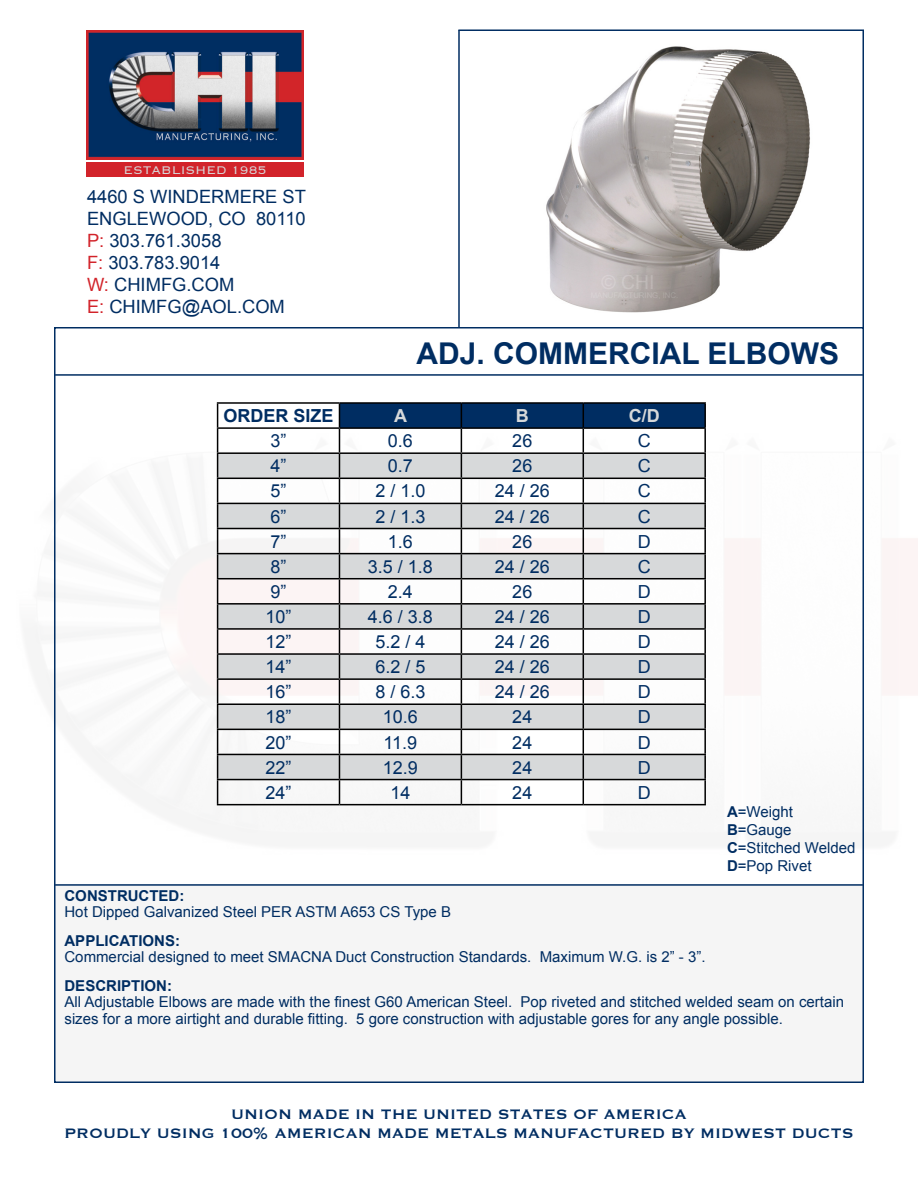
<style>
.page{position:relative;width:918px;height:1188px;background:#fff}
.page>*{position:absolute;margin:0;border:0;box-sizing:border-box;transform-origin:0 0}
.t1{font:700 30px "Arial";color:#002d62}
.t2{font:18.3px/22px "Arial";color:#002d62}
.t3{font:18px "Arial";color:#002d62}
.t4{font:18px/19.5px "Copperplate";color:#002d62;text-align:center}
.t5{font:700 18px "Arial";color:#002d62}
.t6{font:700 18px "Arial";color:#d7d9da}
.t7{font:15px/18px "Arial";color:#002d62}
.t8{font:700 15px "Arial";color:#002d62}
.t9{font:300 14.55px "Copperplate";color:#d7d9da}
.s1{color:#d2232a}
.s2{font-weight:700}
</style>
<div class="page">
<img style="left:35px;top:415px;width:883px;height:418px">
<div style="left:55px;top:885px;width:808px;height:197px;background:#f5f5f5"></div>
<div style="left:87px;top:162px;width:217px;height:14px;background:#d2232a"></div>
<img style="left:87px;top:30px;width:217px;height:130px">
<img style="left:546px;top:46px;width:264px;height:267px">
<hr style="left:55px;top:374px;width:808px;height:2px;background:#002d62">
<hr style="left:55px;top:884px;width:808px;height:2px;background:#002d62">
<svg style="left:218px;top:454px;width:121px;height:325px;fill:#d7d9da"></svg>
<hr style="left:217px;top:402px;width:122px;height:2px;background:#000">
<hr style="left:339px;top:402px;width:122px;height:2px;background:#000">
<hr style="left:461px;top:402px;width:122px;height:2px;background:#000">
<hr style="left:583px;top:402px;width:123px;height:2px;background:#000">
<hr style="left:704px;top:404px;width:2px;height:23px;background:#000">
<hr style="left:217px;top:427px;width:122px;height:2px;background:#000">
<hr style="left:583px;top:427px;width:123px;height:2px;background:#000">
<hr style="left:704px;top:429px;width:2px;height:23px;background:#000">
<hr style="left:217px;top:452px;width:122px;height:2px;background:#000">
<hr style="left:583px;top:452px;width:123px;height:2px;background:#000">
<hr style="left:704px;top:454px;width:2px;height:24px;background:#000">
<hr style="left:217px;top:478px;width:122px;height:1px;background:#000">
<hr style="left:583px;top:478px;width:123px;height:1px;background:#000">
<hr style="left:704px;top:479px;width:2px;height:24px;background:#000">
<hr style="left:217px;top:503px;width:122px;height:1px;background:#000">
<hr style="left:583px;top:503px;width:123px;height:1px;background:#000">
<hr style="left:704px;top:504px;width:2px;height:24px;background:#000">
<hr style="left:217px;top:528px;width:122px;height:1px;background:#000">
<hr style="left:583px;top:528px;width:123px;height:1px;background:#000">
<hr style="left:704px;top:529px;width:2px;height:24px;background:#000">
<hr style="left:217px;top:553px;width:122px;height:1px;background:#000">
<hr style="left:583px;top:553px;width:123px;height:1px;background:#000">
<hr style="left:704px;top:554px;width:2px;height:24px;background:#000">
<hr style="left:217px;top:578px;width:122px;height:1px;background:#000">
<hr style="left:583px;top:578px;width:123px;height:1px;background:#000">
<hr style="left:704px;top:579px;width:2px;height:24px;background:#000">
<hr style="left:217px;top:603px;width:122px;height:2px;background:#000">
<hr style="left:583px;top:603px;width:123px;height:2px;background:#000">
<hr style="left:704px;top:605px;width:2px;height:23px;background:#000">
<hr style="left:217px;top:628px;width:122px;height:2px;background:#000">
<hr style="left:583px;top:628px;width:123px;height:2px;background:#000">
<hr style="left:704px;top:630px;width:2px;height:23px;background:#000">
<hr style="left:217px;top:653px;width:122px;height:2px;background:#000">
<hr style="left:583px;top:653px;width:123px;height:2px;background:#000">
<hr style="left:704px;top:655px;width:2px;height:23px;background:#000">
<hr style="left:217px;top:678px;width:122px;height:2px;background:#000">
<hr style="left:583px;top:678px;width:123px;height:2px;background:#000">
<hr style="left:704px;top:680px;width:2px;height:23px;background:#000">
<hr style="left:217px;top:703px;width:122px;height:2px;background:#000">
<hr style="left:583px;top:703px;width:123px;height:2px;background:#000">
<hr style="left:704px;top:705px;width:2px;height:24px;background:#000">
<hr style="left:217px;top:729px;width:122px;height:1px;background:#000">
<hr style="left:583px;top:729px;width:123px;height:1px;background:#000">
<hr style="left:704px;top:730px;width:2px;height:24px;background:#000">
<hr style="left:217px;top:754px;width:122px;height:1px;background:#000">
<hr style="left:583px;top:754px;width:123px;height:1px;background:#000">
<hr style="left:704px;top:755px;width:2px;height:24px;background:#000">
<hr style="left:217px;top:779px;width:122px;height:1px;background:#000">
<svg style="left:217px;top:404px;width:1px;height:400px"></svg>
<hr style="left:583px;top:779px;width:123px;height:1px;background:#000">
<svg style="left:339px;top:403px;width:366px;height:401px"></svg>
<hr style="left:704px;top:780px;width:2px;height:24px;background:#000">
<hr style="left:217px;top:804px;width:122px;height:1px;background:#000">
<hr style="left:339px;top:804px;width:122px;height:1px;background:#000">
<hr style="left:461px;top:804px;width:122px;height:1px;background:#000">
<hr style="left:583px;top:804px;width:123px;height:1px;background:#000">
<hr style="left:458px;top:30px;width:2px;height:298px;background:#002d62">
<hr style="left:862px;top:30px;width:2px;height:298px;background:#002d62">
<hr style="left:458px;top:29px;width:406px;height:2px;background:#002d62">
<p class="t9" style="left:123px;top:160px;width:145px">ESTABLISHED 1985</p>
<p class="t2" style="left:87px;top:186px;width:221px">4460 S WINDERMERE ST<br>ENGLEWOOD, CO 80110<br><span class="s1">P:</span> 303.761.3058<br><span class="s1">F:</span> 303.783.9014<br><span class="s1">W:</span> CHIMFG.COM<br><span class="s1">E:</span> CHIMFG@AOL.COM</p>
<h1 class="t1" style="left:416px;top:333px;width:424px">ADJ. COMMERCIAL ELBOWS</h1>
<p class="t5" style="left:224px;top:404px;width:111px">ORDER SIZE</p>
<p class="t6" style="left:394px;top:404px;width:14px">A</p>
<p class="t6" style="left:516px;top:404px;width:14px">B</p>
<p class="t6" style="left:629px;top:404px;width:32px">C/D</p>
<p class="t3" style="left:271px;top:429px;width:18px">3”</p>
<p class="t3" style="left:388px;top:429px;width:27px">0.6</p>
<p class="t3" style="left:512px;top:429px;width:22px">26</p>
<p class="t3" style="left:638px;top:429px;width:14px">C</p>
<p class="t3" style="left:271px;top:454px;width:18px">4”</p>
<p class="t3" style="left:388px;top:454px;width:27px">0.7</p>
<p class="t3" style="left:512px;top:454px;width:22px">26</p>
<p class="t3" style="left:638px;top:454px;width:14px">C</p>
<p class="t3" style="left:271px;top:479px;width:18px">5”</p>
<p class="t3" style="left:375px;top:479px;width:52px">2 / 1.0</p>
<p class="t3" style="left:495px;top:479px;width:57px">24 / 26</p>
<p class="t3" style="left:638px;top:479px;width:14px">C</p>
<p class="t3" style="left:271px;top:504px;width:18px">6”</p>
<p class="t3" style="left:375px;top:504px;width:52px">2 / 1.3</p>
<p class="t3" style="left:495px;top:504px;width:57px">24 / 26</p>
<p class="t3" style="left:638px;top:504px;width:14px">C</p>
<p class="t3" style="left:271px;top:530px;width:18px">7”</p>
<p class="t3" style="left:388px;top:530px;width:27px">1.6</p>
<p class="t3" style="left:512px;top:530px;width:22px">26</p>
<p class="t3" style="left:638px;top:530px;width:14px">D</p>
<p class="t3" style="left:271px;top:555px;width:18px">8”</p>
<p class="t3" style="left:368px;top:555px;width:67px">3.5 / 1.8</p>
<p class="t3" style="left:495px;top:555px;width:57px">24 / 26</p>
<p class="t3" style="left:638px;top:555px;width:14px">C</p>
<p class="t3" style="left:271px;top:580px;width:18px">9”</p>
<p class="t3" style="left:388px;top:580px;width:27px">2.4</p>
<p class="t3" style="left:512px;top:580px;width:22px">26</p>
<p class="t3" style="left:638px;top:580px;width:14px">D</p>
<p class="t3" style="left:266px;top:605px;width:28px">10”</p>
<p class="t3" style="left:368px;top:605px;width:67px">4.6 / 3.8</p>
<p class="t3" style="left:495px;top:605px;width:57px">24 / 26</p>
<p class="t3" style="left:638px;top:605px;width:14px">D</p>
<p class="t3" style="left:266px;top:630px;width:28px">12”</p>
<p class="t3" style="left:375px;top:630px;width:52px">5.2 / 4</p>
<p class="t3" style="left:495px;top:630px;width:57px">24 / 26</p>
<p class="t3" style="left:638px;top:630px;width:14px">D</p>
<p class="t3" style="left:266px;top:655px;width:28px">14”</p>
<p class="t3" style="left:375px;top:655px;width:52px">6.2 / 5</p>
<p class="t3" style="left:495px;top:655px;width:57px">24 / 26</p>
<p class="t3" style="left:638px;top:655px;width:14px">D</p>
<p class="t3" style="left:266px;top:680px;width:28px">16”</p>
<p class="t3" style="left:375px;top:680px;width:52px">8 / 6.3</p>
<p class="t3" style="left:495px;top:680px;width:57px">24 / 26</p>
<p class="t3" style="left:638px;top:680px;width:14px">D</p>
<p class="t3" style="left:266px;top:705px;width:28px">18”</p>
<p class="t3" style="left:383px;top:705px;width:37px">10.6</p>
<p class="t3" style="left:512px;top:705px;width:22px">24</p>
<p class="t3" style="left:638px;top:705px;width:14px">D</p>
<p class="t3" style="left:266px;top:730px;width:28px">20”</p>
<p class="t3" style="left:384px;top:730px;width:35px">11.9</p>
<p class="t3" style="left:512px;top:730px;width:22px">24</p>
<p class="t3" style="left:638px;top:730px;width:14px">D</p>
<p class="t3" style="left:266px;top:756px;width:28px">22”</p>
<p class="t3" style="left:383px;top:756px;width:37px">12.9</p>
<p class="t3" style="left:512px;top:756px;width:22px">24</p>
<p class="t3" style="left:638px;top:756px;width:14px">D</p>
<p class="t3" style="left:266px;top:781px;width:28px">24”</p>
<p class="t3" style="left:390px;top:781px;width:22px">14</p>
<p class="t3" style="left:512px;top:781px;width:22px">24</p>
<p class="t3" style="left:638px;top:781px;width:14px">D</p>
<p class="t7" style="left:727px;top:803px;width:130px"><span class="s2">A</span>=Weight<br><span class="s2">B</span>=Gauge<br><span class="s2">C</span>=Stitched Welded<br><span class="s2">D</span>=Pop Rivet</p>
<p class="t8" style="left:64px;top:886px;width:121px">CONSTRUCTED:</p>
<p class="t7" style="left:64px;top:903px;width:388px">Hot Dipped Galvanized Steel PER ASTM A653 CS Type B</p>
<p class="t8" style="left:64px;top:931px;width:117px">APPLICATIONS:</p>
<p class="t7" style="left:64px;top:948px;width:643px">Commercial designed to meet SMACNA Duct Construction Standards. Maximum W.G. is 2” - 3”.</p>
<p class="t8" style="left:64px;top:976px;width:109px">DESCRIPTION:</p>
<p class="t7" style="left:64px;top:994px;width:781px;line-height:16.5px">All Adjustable Elbows are made with the finest G60 American Steel. Pop riveted and stitched welded seam on certain sizes for a more airtight and durable fitting. 5 gore construction with adjustable gores for any angle possible.</p>
<p class="t4" style="left:64px;top:1103px;width:791px">UNION MADE IN THE UNITED STATES OF AMERICA<br>PROUDLY USING 100% AMERICAN MADE METALS MANUFACTURED BY MIDWEST DUCTS</p>
</div>
